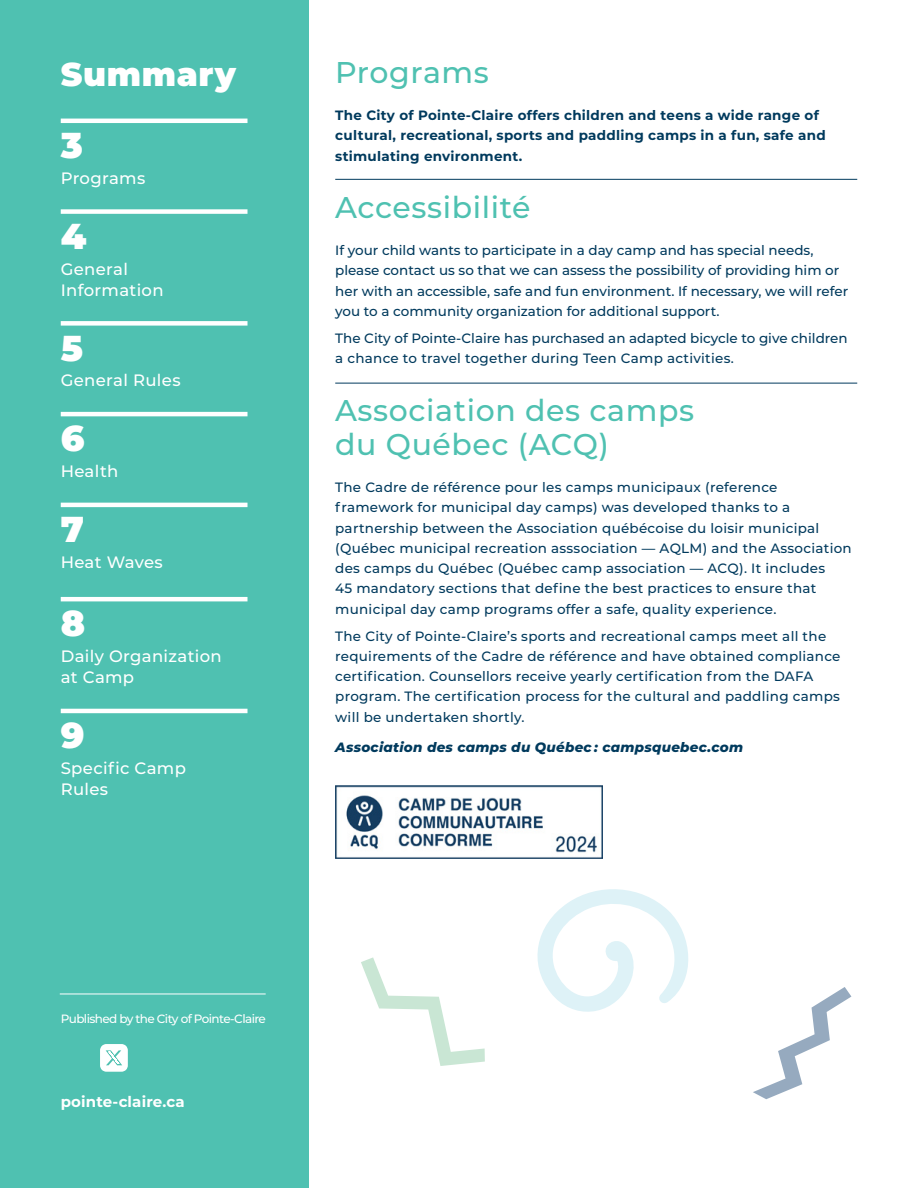
<style>
.page{position:relative;width:918px;height:1188px;background:#fff}
.page>*{position:absolute;margin:0;border:0;box-sizing:border-box;transform-origin:0 0}
.t1{font:900 36px "Montserrat";color:#fff}
.t2{font:900 33px "Montserrat";letter-spacing:.02em;color:#fff}
.t3{font:500 30px/34.5px "Montserrat";letter-spacing:.02em;color:#4fc1b1}
.t4{font:500 16.5px/21px "Montserrat";letter-spacing:.02em;color:#fff}
.t5{font:700 15px "Montserrat";letter-spacing:.01em;color:#fff}
.t6{font:500 13.5px/20.2px "Montserrat";letter-spacing:.02em;color:#003a5d}
.t7{font:500 13.5px/20.2px "Montserrat";color:#003a5d}
.t8{font:700 13.5px/20.2px "Montserrat";letter-spacing:.02em;color:#003a5d}
.t9{font:italic 800 13.5px "Montserrat";letter-spacing:.02em;color:#003a5d}
.t10{font:500 12px "Montserrat";letter-spacing:-.05em;color:#fff}
</style>
<div class="page">
<div style="left:0;top:0;width:308px;height:1188px;background:#4fc1b1"></div>
<hr style="left:61px;top:119px;width:187px;height:4px;background:#fff">
<div style="left:61px;top:209px;width:187px;height:5px;background:#fff"></div>
<div style="left:61px;top:321px;width:187px;height:5px;background:#fff"></div>
<hr style="left:61px;top:412px;width:187px;height:4px;background:#fff">
<hr style="left:61px;top:503px;width:187px;height:4px;background:#fff">
<hr style="left:61px;top:597px;width:187px;height:4px;background:#fff">
<hr style="left:61px;top:709px;width:187px;height:4px;background:#fff">
<hr style="left:60px;top:994px;width:206px;height:1px;background:#fff">
<hr style="left:335px;top:383px;width:522px;height:1px;background:#003a5d">
<hr style="left:335px;top:179px;width:522px;height:1px;background:#003a5d">
<svg style="left:753px;top:987px;width:98px;height:112px"></svg>
<svg style="left:361px;top:957px;width:124px;height:109px"></svg>
<svg style="left:537px;top:889px;width:151px;height:123px"></svg>
<svg style="left:100px;top:1044px;width:28px;height:28px"></svg>
<img style="left:335px;top:785px;width:268px;height:74px">
<h2 class="t2" style="left:61px;top:50px;width:177px">Summary</h2>
<h1 class="t1" style="left:61px;top:118px;width:24px">3</h1>
<p class="t4" style="left:61px;top:167px;width:86px">Programs</p>
<h1 class="t1" style="left:61px;top:209px;width:27px">4</h1>
<p class="t4" style="left:61px;top:258px;width:104px">General<br>Information</p>
<h1 class="t1" style="left:61px;top:321px;width:24px">5</h1>
<p class="t4" style="left:61px;top:369px;width:121px">General Rules</p>
<h1 class="t1" style="left:61px;top:412px;width:25px">6</h1>
<p class="t4" style="left:61px;top:460px;width:59px">Health</p>
<h1 class="t1" style="left:61px;top:502px;width:25px">7</h1>
<p class="t4" style="left:61px;top:551px;width:104px">Heat Waves</p>
<h1 class="t1" style="left:61px;top:597px;width:26px">8</h1>
<p class="t4" style="left:61px;top:645px;width:163px">Daily Organization at Camp</p>
<h1 class="t1" style="left:61px;top:708px;width:25px">9</h1>
<p class="t4" style="left:61px;top:757px;width:127px">Specific Camp<br>Rules</p>
<h3 class="t3" style="left:335px;top:54px;width:155px">Programs</h3>
<p class="t8" style="left:335px;top:104px;width:492px">The City of Pointe-Claire offers children and teens a wide range of cultural, recreational, sports and paddling camps in a fun, safe and stimulating environment.</p>
<h3 class="t3" style="left:335px;top:189px;width:197px">Accessibilité</h3>
<p class="t7" style="left:335px;top:240px;width:514px">If your child wants to participate in a day camp and has special needs, please contact us so that we can assess the possibility of providing him or her with an accessible, safe and fun environment. If necessary, we will refer you to a community organization for additional support.</p>
<p class="t7" style="left:335px;top:327px;width:514px">The City of Pointe-Claire has purchased an adapted bicycle to give children a chance to travel together during Teen Camp activities.</p>
<h3 class="t3" style="left:335px;top:391px;width:360px">Association des camps du Québec (ACQ)</h3>
<p class="t6" style="left:335px;top:477px;width:518px">The Cadre de référence pour les camps municipaux (reference framework for municipal day camps) was developed thanks to a partnership between the Association québécoise du loisir municipal (Québec municipal recreation asssociation — AQLM) and the Association des camps du Québec (Québec camp association — ACQ). It includes<br>45 mandatory sections that define the best practices to ensure that municipal day camp programs offer a safe, quality experience.</p>
<p class="t6" style="left:335px;top:625px;width:507px">The City of Pointe-Claire’s sports and recreational camps meet all the requirements of the Cadre de référence and have obtained compliance certification. Counsellors receive yearly certification from the DAFA program. The certification process for the cultural and paddling camps will be undertaken shortly.</p>
<p class="t9" style="left:335px;top:737px;width:409px">Association des camps du Québec : campsquebec.com</p>
<p class="t10" style="left:61px;top:1011px;width:207px">Published by the City of Pointe-Claire</p>
<p class="t5" style="left:61px;top:1091px;width:125px">pointe-claire.ca</p>
</div>
